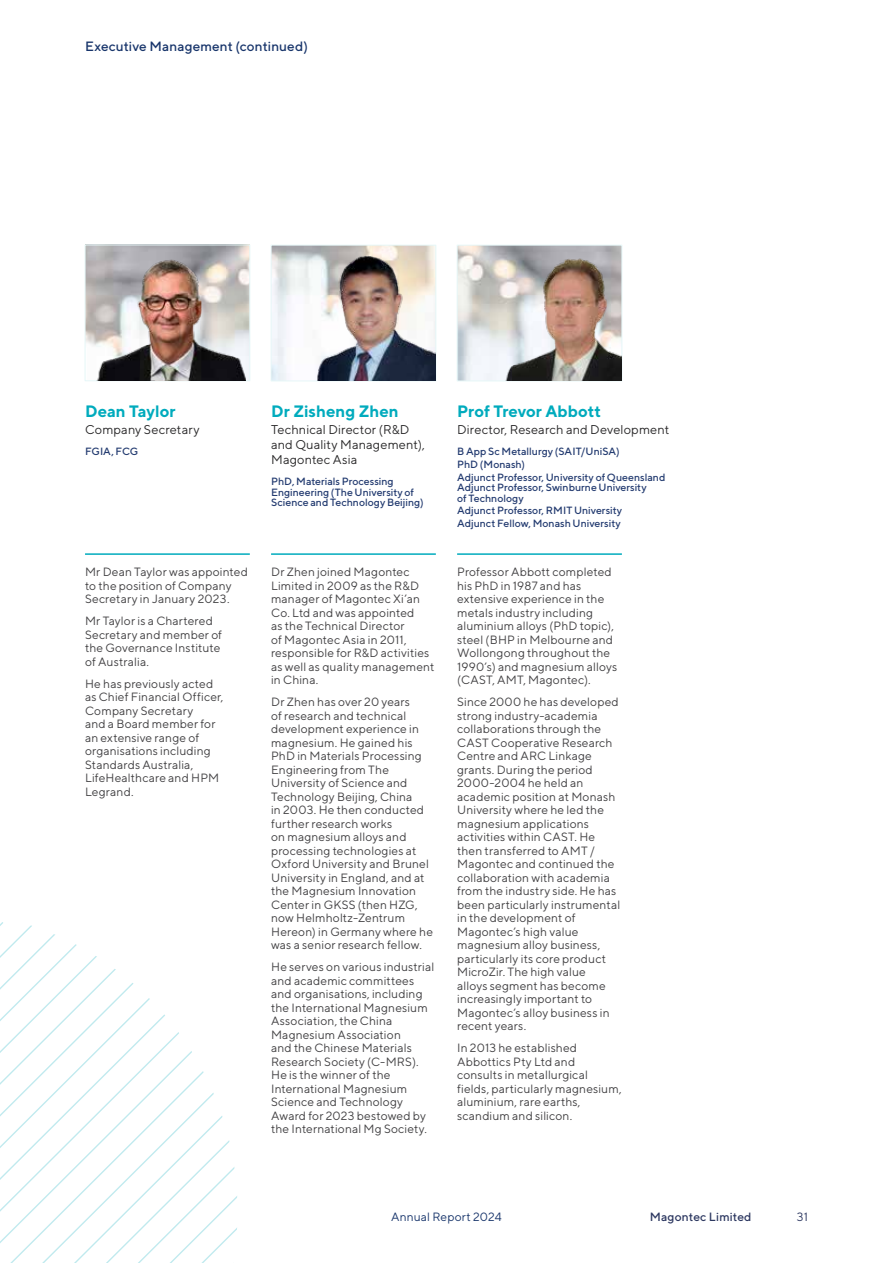
<style>
.page{position:relative;width:893px;height:1263px;background:#fff}
.page>*{position:absolute;margin:0;border:0;box-sizing:border-box;transform-origin:0 0}
.t1{font:700 16.5px "TT Norms";color:#00abbd}
.t2{font:500 13.5px "TT Norms";letter-spacing:.01em;color:#18356b}
.t3{font:12.75px/15px "TT Norms";letter-spacing:.01em;color:#292829}
.t4{font:12px/13.5px "TT Norms";letter-spacing:.01em;color:#414042}
.t5{font:12px "TT Norms";letter-spacing:.01em;color:#18356b}
.t6{font:500 12px "TT Norms";letter-spacing:.015em;color:#2c3760}
.t7{font:12px "TT Norms";color:#2c3760}
.t8{font:500 10.5px/10.5px "TT Norms";color:#233b70}
</style>
<div class="page">
<svg style="left:0;top:922px;width:14px;height:341px"></svg>
<svg style="left:14px;top:925px;width:32px;height:338px"></svg>
<svg style="left:46px;top:934px;width:32px;height:329px"></svg>
<svg style="left:78px;top:956px;width:32px;height:307px"></svg>
<svg style="left:110px;top:969px;width:128px;height:294px"></svg>
<hr style="left:457px;top:553px;width:165px;height:2px;background:#00abbd">
<hr style="left:271px;top:553px;width:165px;height:2px;background:#00abbd">
<hr style="left:85px;top:553px;width:165px;height:2px;background:#00abbd">
<img style="left:459px;top:247px;width:161px;height:132px">
<div style="left:457px;top:245px;width:165px;height:136px;border:1px solid #e6f7f8"></div>
<img style="left:87px;top:247px;width:161px;height:132px">
<div style="left:85px;top:245px;width:165px;height:136px;border:1px solid #e6f7f8"></div>
<img style="left:303px;top:245px;width:133px;height:136px">
<img style="left:498px;top:365px;width:14px;height:16px">
<img style="left:512px;top:255px;width:110px;height:126px">
<img style="left:89px;top:345px;width:157px;height:36px">
<img style="left:129px;top:256px;width:72px;height:125px">
<p class="t2" style="left:85px;top:38px;width:224px">Executive Management (continued)</p>
<h1 class="t1" style="left:85px;top:401px;width:92px">Dean Taylor</h1>
<p class="t3" style="left:85px;top:422px;width:116px">Company Secretary</p>
<p class="t8" style="left:85px;top:446px;width:55px">FGIA, FCG</p>
<p class="t4" style="left:85px;top:565px;width:164px">Mr Dean Taylor was appointed to the position of Company<br>Secretary in January 2023.</p>
<p class="t4" style="left:85px;top:614px;width:139px">Mr Taylor is a Chartered<br>Secretary and member of the Governance Institute of Australia.</p>
<p class="t4" style="left:85px;top:676px;width:140px">He has previously acted as Chief Financial Officer,<br>Company Secretary<br>and a Board member for an extensive range of organisations including<br>Standards Australia,<br>LifeHealthcare and HPM<br>Legrand.</p>
<h1 class="t1" style="left:271px;top:401px;width:129px">Dr Zisheng Zhen</h1>
<p class="t3" style="left:271px;top:422px;width:155px">Technical Director (R&amp;D and Quality Management),<br>Magontec Asia</p>
<p class="t8" style="left:271px;top:476px;width:154px">PhD, Materials Processing<br>Engineering (The University of<br>Science and Technology Beijing)</p>
<p class="t4" style="left:271px;top:565px;width:165px">Dr Zhen joined Magontec<br>Limited in 2009 as the R&amp;D manager of Magontec Xi’an<br>Co. Ltd and was appointed<br>as the Technical Director<br>of Magontec Asia in 2011, responsible for R&amp;D activities as well as quality management in China.</p>
<p class="t4" style="left:271px;top:695px;width:163px">Dr Zhen has over 20 years<br>of research and technical development experience in magnesium. He gained his<br>PhD in Materials Processing<br>Engineering from The<br>University of Science and<br>Technology Beijing, China<br>in 2003. He then conducted further research works<br>on magnesium alloys and processing technologies at<br>Oxford University and Brunel<br>University in England, and at the Magnesium Innovation<br>Center in GKSS (then HZG, now Helmholtz-Zentrum<br>Hereon) in Germany where he was a senior research fellow.</p>
<p class="t4" style="left:271px;top:960px;width:165px">He serves on various industrial and academic committees and organisations, including the International Magnesium<br>Association, the China<br>Magnesium Association<br>and the Chinese Materials<br>Research Society (C-MRS).<br>He is the winner of the<br>International Magnesium<br>Science and Technology<br>Award for 2023 bestowed by the International Mg Society.</p>
<h1 class="t1" style="left:457px;top:401px;width:146px">Prof Trevor Abbott</h1>
<p class="t3" style="left:457px;top:422px;width:214px">Director, Research and Development</p>
<p class="t8" style="left:457px;top:445px;width:210px;line-height:12.6px">B App Sc Metallurgy (SAIT/UniSA)<br>PhD (Monash)<br>Adjunct Professor, University of Queensland</p>
<p class="t8" style="left:457px;top:482px;width:191px">Adjunct Professor, Swinburne University of Technology</p>
<p class="t8" style="left:457px;top:504px;width:167px;line-height:12.6px">Adjunct Professor, RMIT University<br>Adjunct Fellow, Monash University</p>
<p class="t4" style="left:457px;top:565px;width:162px">Professor Abbott completed his PhD in 1987 and has extensive experience in the metals industry including aluminium alloys (PhD topic), steel (BHP in Melbourne and<br>Wollongong throughout the<br>1990’s) and magnesium alloys (CAST, AMT, Magontec).</p>
<p class="t4" style="left:457px;top:695px;width:165px">Since 2000 he has developed strong industry-academia collaborations through the<br>CAST Cooperative Research<br>Centre and ARC Linkage grants. During the period<br>2000-2004 he held an academic position at Monash<br>University where he led the magnesium applications activities within CAST. He then transferred to AMT /<br>Magontec and continued the collaboration with academia from the industry side. He has been particularly instrumental in the development of<br>Magontec’s high value magnesium alloy business, particularly its core product<br>MicroZir. The high value<br>alloys segment has become increasingly important to<br>Magontec’s alloy business in recent years.</p>
<p class="t4" style="left:457px;top:1041px;width:166px">In 2013 he established<br>Abbottics Pty Ltd and consults in metallurgical fields, particularly magnesium, aluminium, rare earths, scandium and silicon.</p>
<p class="t5" style="left:391px;top:1210px;width:112px">Annual Report 2024</p>
<p class="t6" style="left:650px;top:1210px;width:103px">Magontec Limited</p>
<p class="t7" style="left:797px;top:1210px;width:13px">31</p>
</div>
